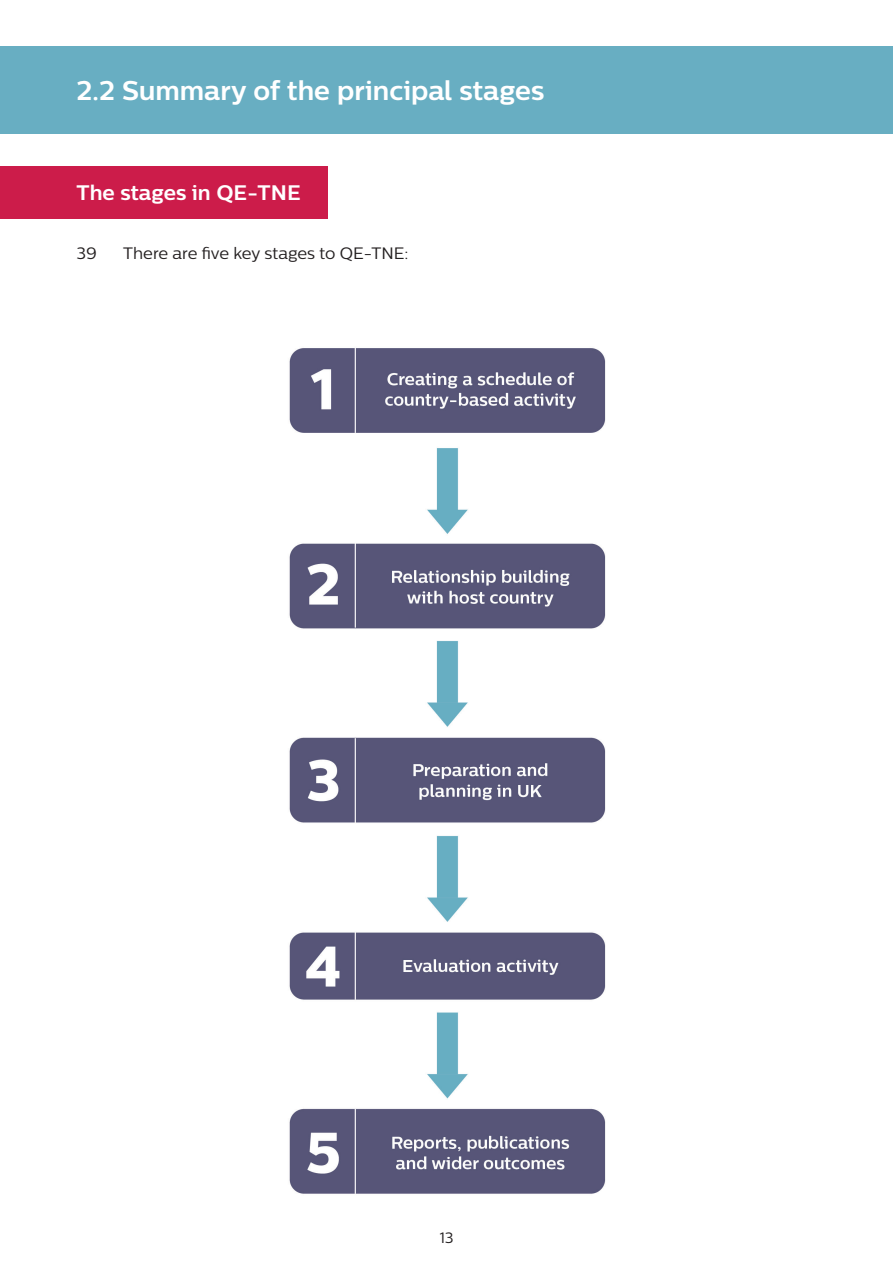
<style>
.page{position:relative;width:893px;height:1263px;background:#fff}
.page>*{position:absolute;margin:0;border:0;box-sizing:border-box;transform-origin:0 0}
.t1{font:700 27px "Centrale Sans";color:#fff}
.t2{font:700 21px "Centrale Sans";color:#fff}
.Paragraph_Style_2{font:16.5px "Centrale Sans";color:#231f20}
.t3{font:15px "Centrale Sans";color:#231f20}
</style>
<div class="page">
<div style="left:0;top:47px;width:893px;height:87px;background:#68aec2"></div>
<div style="left:0;top:166px;width:327px;height:52px;background:#cc1c4a"></div>
<img style="left:289px;top:348px;width:317px;height:846px">
<p class="t1" style="left:77px;top:74px;width:469px">2.2 Summary of the principal stages</p>
<p class="t2" style="left:77px;top:180px;width:226px">The stages in QE-TNE</p>
<p class="Paragraph_Style_2" style="left:77px;top:244px;width:22px">39</p>
<p class="Paragraph_Style_2" style="left:123px;top:244px;width:287px">There are five key stages to QE-TNE:</p>
<p class="t3" style="left:439px;top:1229px;width:16px">13</p>
</div>
